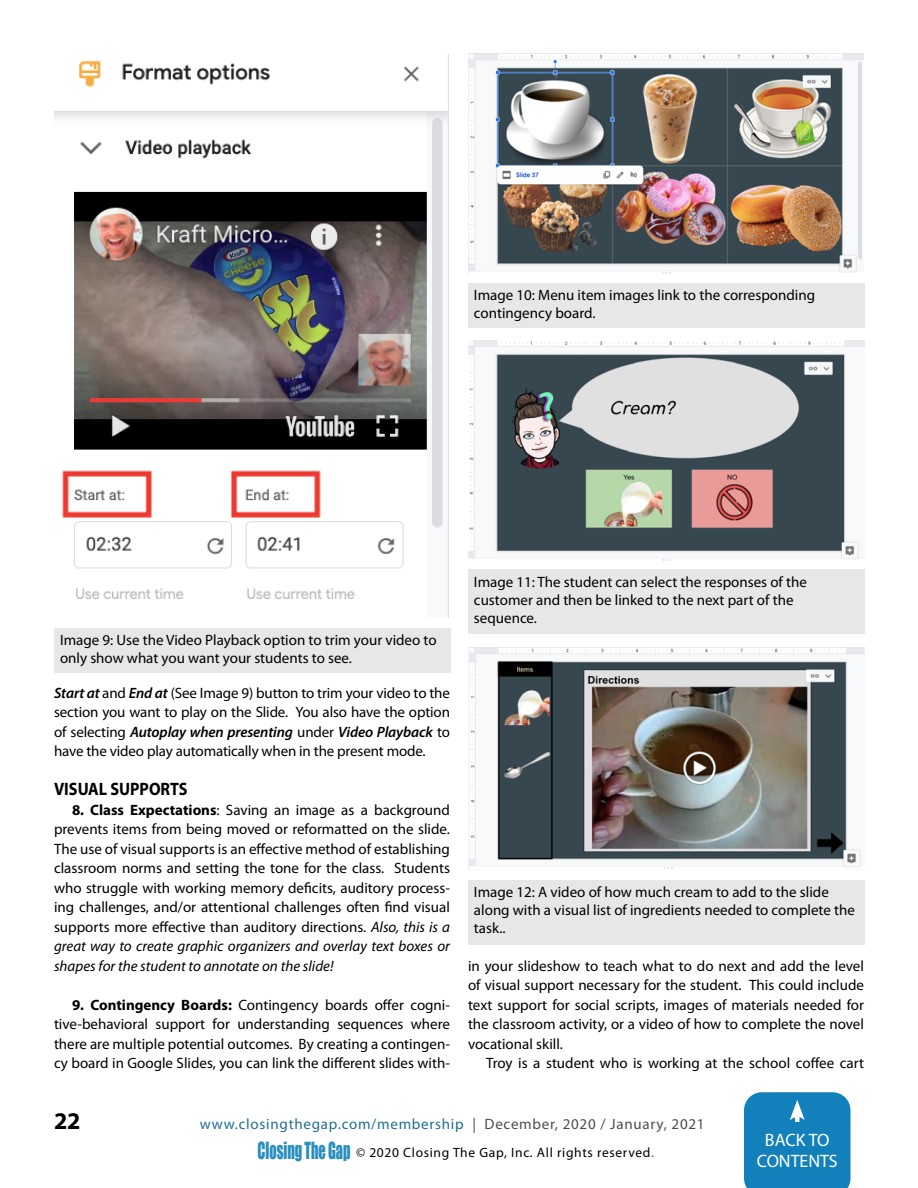
<style>
.page{position:relative;width:918px;height:1188px;background:#fff}
.page>*{position:absolute;margin:0;border:0;box-sizing:border-box;transform-origin:0 0}
.t1{font:700 24px "Myriad";color:#000}
.t2{font:18px/21px "Myriad";color:#fff;text-align:center}
.t3{font:700 18px "Myriad";color:#000;scale:.9 1}
.t4{font:15px/19.5px "Myriad Pro";color:#000;text-align:justify}
.t5{font:15px "Myriad Pro";letter-spacing:.05em;color:#206f94}
.t6{font:13.5px "Myriad Pro";letter-spacing:.05em;color:#000}
.s1{font-weight:600;font-style:italic}
.s2{font-weight:700}
.s3{font-style:italic}
.s4{color:#4d4d4f}
.s5{font-family:"Impact";font-size:21.75px;color:#2b8fbf}
</style>
<div class="page">
<div style="left:744px;top:1092px;width:106px;height:96px;background:#1280bb"></div>
<img style="left:55px;top:54px;width:394px;height:563px">
<div style="left:54px;top:628px;width:396px;height:45px;background:#e6e7e8"></div>
<img style="left:468px;top:54px;width:396px;height:219px">
<div style="left:468px;top:283px;width:396px;height:45px;background:#e6e7e8"></div>
<img style="left:468px;top:341px;width:396px;height:220px">
<div style="left:468px;top:570px;width:396px;height:64px;background:#e6e7e8"></div>
<img style="left:468px;top:648px;width:396px;height:222px">
<div style="left:468px;top:880px;width:396px;height:64px;background:#e6e7e8"></div>
<p class="t4" style="left:474px;top:286px;width:343px;line-height:18px">Image 10: Menu item images link to the corresponding contingency board.</p>
<p class="t4" style="left:60px;top:631px;width:378px;line-height:18px">Image 9: Use the Video Playback option to trim your video to only show what you want your students to see.</p>
<p class="t4" style="left:54px;top:682px;width:398px"><span class="s1">Start at</span> and <span class="s1">End at</span> (See Image 9) button to trim your video to the section you want to play on the Slide. You also have the option of selecting <span class="s1">Autoplay when presenting</span> under <span class="s1">Video Playback</span> to have the video play automatically when in the present mode.</p>
<p class="t3" style="left:54px;top:780px;width:150px">VISUAL SUPPORTS</p>
<p class="t4" style="left:54px;top:799px;width:398px;text-indent:18px"><span class="s2">8. Class Expectations</span>: Saving an image as a background prevents items from being moved or reformatted on the slide.<br>The use of visual supports is an effective method of establishing classroom norms and setting the tone for the class. Students who struggle with working memory deficits, auditory process&shy;ing challenges, and/or attentional challenges often find visual supports more effective than auditory directions. <span class="s3">Also, this is a great way to create graphic organizers and overlay text boxes or shapes for the student to annotate on the slide!</span></p>
<p class="t4" style="left:54px;top:994px;width:398px;text-indent:18px"><span class="s2">9. Contingency Boards:</span> Contingency boards offer cogni&shy;tive-behavioral support for understanding sequences where there are multiple potential outcomes. By creating a contingen&shy;cy board in Google Slides, you can link the different slides with-</p>
<p class="t4" style="left:474px;top:573px;width:335px;line-height:18px;text-align:left">Image 11: The student can select the responses of the customer and then be linked to the next part of the sequence.</p>
<p class="t4" style="left:474px;top:883px;width:382px;line-height:18px;text-align:left">Image 12: A video of how much cream to add to the slide along with a visual list of ingredients needed to complete the task..</p>
<p class="t4" style="left:468px;top:955px;width:398px">in your slideshow to teach what to do next and add the level of visual support necessary for the student. This could include text support for social scripts, images of materials needed for the classroom activity, or a video of how to complete the novel vocational skill.</p>
<p class="t4" style="left:486px;top:1053px;width:380px">Troy is a student who is working at the school coffee cart</p>
<h1 class="t1" style="left:54px;top:1109px;width:28px">22</h1>
<p class="t5" style="left:200px;top:1115px;width:506px">www.closingthegap.com/membership <span class="s4">| December, 2020 / January, 2021</span></p>
<p class="t6" style="left:257px;top:1145px;width:398px"><span class="s5">ClosingTheGap</span> © 2020 Closing The Gap, Inc. All rights reserved<span class="s4">.</span></p>
<p class="t2" style="left:757px;top:1130px;width:83px">BACK TO<br>CONTENTS</p>
</div>
